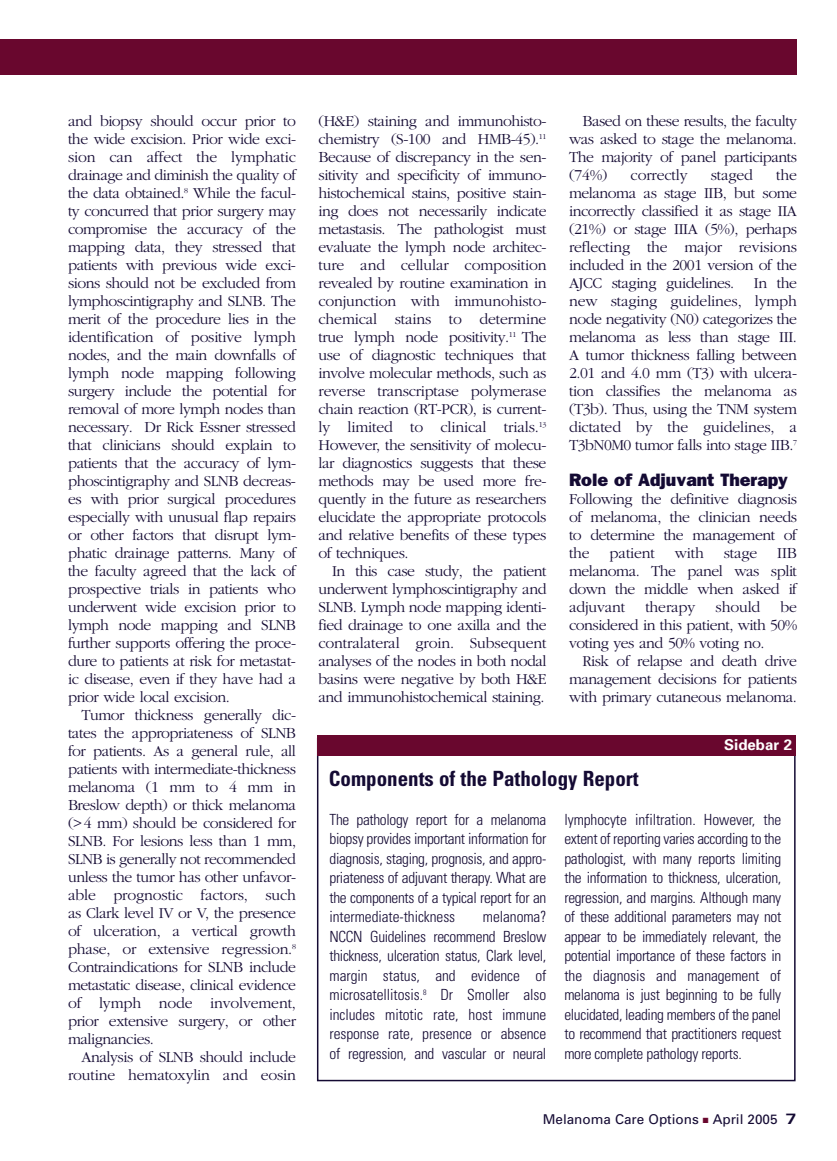
<style>
.page{position:relative;width:837px;height:1161px;background:#fff}
.page>*{position:absolute;margin:0;border:0;box-sizing:border-box;transform-origin:0 0}
.t1{font:700 condensed 21px "Univers";color:#140a33}
.t2{font:800 18px "Franklin Gothic";color:#140a33}
.t3{font:300 15.75px/18px "Garamond";letter-spacing:-.03em;color:#140a33;text-align:justify}
.t4{font:300 15.75px "Garamond";letter-spacing:-.01em;color:#140a33}
.t5{font:300 condensed 15.3px/19.5px "Univers";letter-spacing:-.02em;color:#140a33;text-align:justify}
.t6{font:700 15px "Univers";color:#fff}
.t7{font:13.5px "Univers";color:#140a33}
.s1{color:#69072e}
.s2{font-weight:700;font-stretch:expanded;font-size:15px}
</style>
<div class="page">
<div style="left:0;top:39px;width:796px;height:36px;background:#69072e"></div>
<div style="left:317px;top:738px;width:479px;height:343px;border:2px solid #140a33"></div>
<div style="left:317px;top:735px;width:479px;height:21px;background:#69072e"></div>
<p class="t3" style="left:68px;top:113px;width:230px">and biopsy should occur prior to the wide excision. Prior wide exci&shy;sion can affect the lymphatic drainage and diminish the quality of the data obtained.<sup>8</sup> While the facul&shy;ty concurred that prior surgery may compromise the accuracy of the mapping data, they stressed that patients with previous wide exci&shy;sions should not be excluded from lymphoscintigraphy and SLNB. The merit of the procedure lies in the identification of positive lymph nodes, and the main downfalls of lymph node mapping following surgery include the potential for removal of more lymph nodes than necessary. Dr Rick Essner stressed that clinicians should explain to patients that the accuracy of lym&shy;phoscintigraphy and SLNB decreas&shy;es with prior surgical procedures especially with unusual flap repairs or other factors that disrupt lym&shy;phatic drainage patterns. Many of the faculty agreed that the lack of prospective trials in patients who underwent wide excision prior to lymph node mapping and SLNB further supports offering the proce&shy;dure to patients at risk for metastat&shy;ic disease, even if they have had a prior wide local excision.</p>
<p class="t3" style="left:68px;top:707px;width:230px;text-indent:13px">Tumor thickness generally dic&shy;tates the appropriateness of SLNB for patients. As a general rule, all patients with intermediate-thickness melanoma (1 mm to 4 mm in Breslow depth) or thick melanoma (&gt;4 mm) should be considered for SLNB. For lesions less than 1 mm, SLNB is generally not recommended unless the tumor has other unfavor&shy;able prognostic factors, such as Clark level IV or V, the presence of ulceration, a vertical growth phase, or extensive regression.<sup>8<br></sup>Contraindications for SLNB include metastatic disease, clinical evidence of lymph node involvement, prior extensive surgery, or other malignancies.</p>
<p class="t3" style="left:68px;top:1049px;width:230px;text-align:right">Analysis of SLNB should include routine hematoxylin and eosin</p>
<p class="t3" style="left:319px;top:113px;width:230px">(H&amp;E) staining and immunohisto&shy;chemistry (S-100 and HMB-45).<sup>11<br></sup>Because of discrepancy in the sen&shy;sitivity and specificity of immuno&shy;histochemical stains, positive stain&shy;ing does not necessarily indicate metastasis. The pathologist must evaluate the lymph node architec&shy;ture and cellular composition revealed by routine examination in conjunction with immunohisto&shy;chemical stains to determine true lymph node positivity.<sup>11</sup> The use of diagnostic techniques that involve molecular methods, such as reverse transcriptase polymerase chain reaction (RT-PCR), is current&shy;ly limited to clinical trials.<sup>13<br></sup>However, the sensitivity of molecu&shy;lar diagnostics suggests that these methods may be used more fre&shy;quently in the future as researchers elucidate the appropriate protocols and relative benefits of these types of techniques.</p>
<p class="t3" style="left:319px;top:563px;width:230px;text-indent:13px">In this case study, the patient underwent lymphoscintigraphy and SLNB. Lymph node mapping identi&shy;fied drainage to one axilla and the contralateral groin. Subsequent analyses of the nodes in both nodal basins were negative by both H&amp;E and immunohistochemical staining.</p>
<p class="t3" style="left:569px;top:113px;width:230px;text-indent:13px">Based on these results, the faculty was asked to stage the melanoma.<br>The majority of panel participants (74%)</p>
<p class="t3" style="left:569px;top:167px;width:230px;text-indent:207px">the melanoma as stage IIB, but some incorrectly classified it as stage IIA (21%) or stage IIIA (5%), perhaps reflecting the major revisions included in the 2001 version of the AJCC staging guidelines. In the new staging guidelines, lymph node negativity (N0) categorizes the melanoma as less than stage III.<br>A tumor thickness falling between 2.01 and 4.0 mm (T3) with ulcera&shy;tion classifies the melanoma as (T3b). Thus, using the TNM system dictated by the guidelines, a T3bN0M0 tumor falls into stage IIB.<sup>7</sup></p>
<p class="t2" style="left:569px;top:474px;width:220px">Role of Adjuvant Therapy</p>
<p class="t3" style="left:569px;top:491px;width:230px">Following the definitive diagnosis of melanoma, the clinician needs to determine the management of the</p>
<p class="t4" style="left:631px;top:169px;width:59px">correctly</p>
<p class="t3" style="left:711px;top:167px;width:44px">staged</p>
<p class="t4" style="left:610px;top:547px;width:47px">patient</p>
<p class="t3" style="left:675px;top:545px;width:31px">with</p>
<p class="t3" style="left:724px;top:545px;width:35px">stage</p>
<p class="t3" style="left:569px;top:545px;width:230px;text-indent:208px">IIB melanoma. The panel was split down the middle when asked if adjuvant</p>
<p class="t3" style="left:569px;top:599px;width:230px;text-indent:211px">be considered in this patient, with 50% voting yes and 50% voting no.</p>
<p class="t3" style="left:569px;top:653px;width:230px;text-indent:13px">Risk of relapse and death drive management decisions for patients with primary cutaneous melanoma.</p>
<p class="t4" style="left:645px;top:601px;width:52px">therapy</p>
<p class="t3" style="left:716px;top:599px;width:46px">should</p>
<p class="t6" style="left:724px;top:739px;width:69px">Sidebar 2</p>
<h1 class="t1" style="left:329px;top:771px;width:311px">Components of the Pathology Report</h1>
<p class="t5" style="left:330px;top:811px;width:218px">The pathology report for a melanoma biopsy provides important information for diagnosis, staging, prognosis, and appro&shy;priateness of adjuvant therapy. What are the components of a typical report for an intermediate-thickness</p>
<p class="t5" style="left:564px;top:811px;width:218px">lymphocyte infiltration. However, the extent of reporting varies according to the pathologist, with many reports limiting the information to thickness, ulceration, regression, and margins. Although many of these additional parameters may not appear to be immediately relevant, the potential importance of these factors in the diagnosis and management of melanoma is just beginning to be fully elucidated, leading members of the panel to recommend that practitioners request more complete pathology reports.</p>
<p class="t5" style="left:330px;top:909px;width:218px;text-indent:153px">melanoma?<br>NCCN Guidelines recommend Breslow thickness, ulceration status, Clark level, margin status, and evidence of microsatellitosis.<sup>8</sup> Dr Smoller also includes mitotic rate, host immune response rate, presence or absence of regression, and vascular or neural</p>
<p class="t7" style="left:543px;top:1114px;width:255px">Melanoma Care Options <span class="s1">■</span> April 2005 <span class="s2">7</span></p>
</div>
